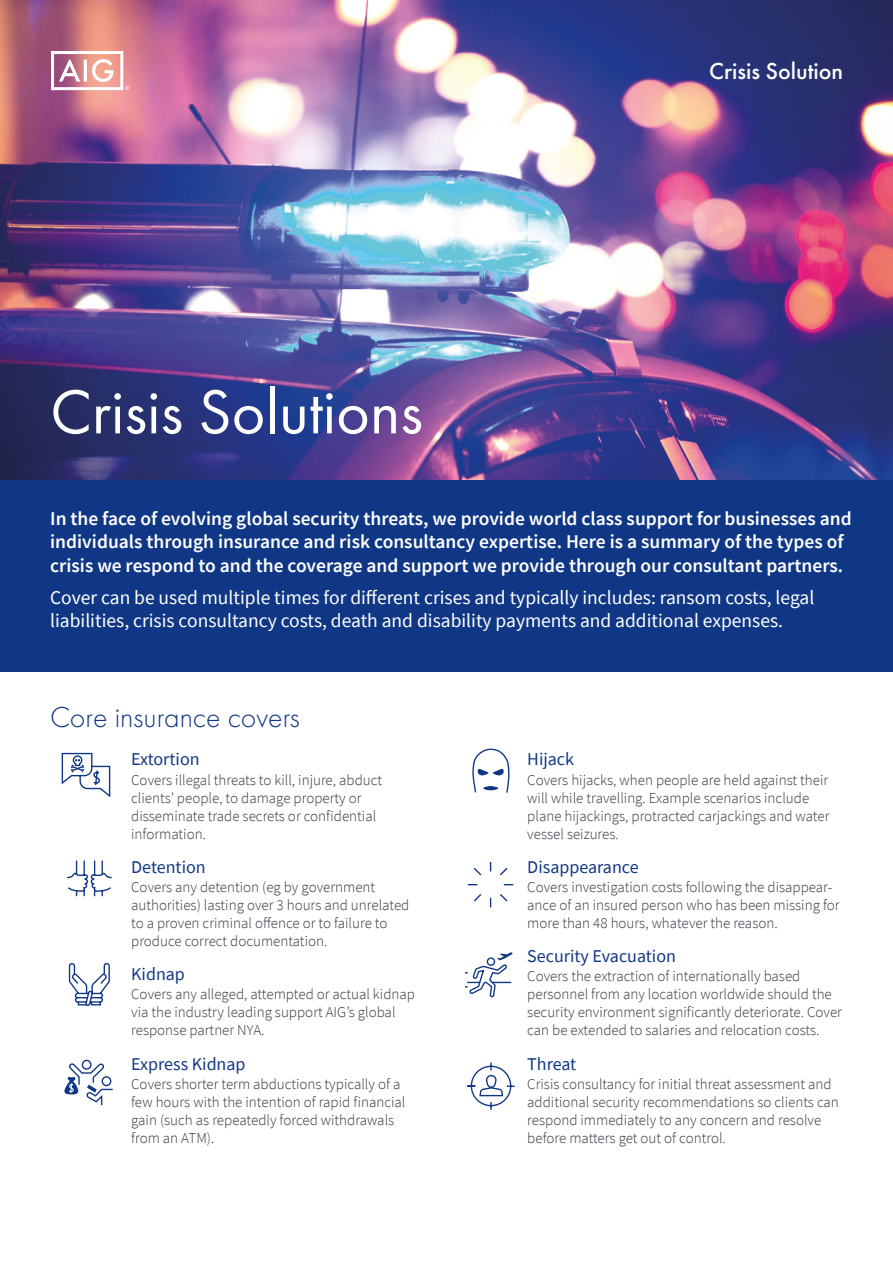
<style>
.page{position:relative;width:893px;height:1263px;background:#fff}
.page>*{position:absolute;margin:0;border:0;box-sizing:border-box;transform-origin:0 0}
.t1{font:64.5px "Futura PT";color:#fff}
.Headers{font:300 30px "Futura PT";color:#103785}
.t2{font:500 24px "Futura PT";color:#fff}
.t3{font:600 19.5px/23.4px "Source Sans Pro";color:#fff}
.t4{font:19.5px/23.4px "Source Sans Pro";color:#fff}
.Covers{font:18px "Source Sans Pro";color:#103785}
.Text{font:300 15px/18px "Source Sans Pro";color:#323640}
</style>
<div class="page">
<img style="left:0;top:0;width:893px;height:480px">
<svg style="left:51px;top:51px;width:78px;height:39px"></svg>
<div style="left:0;top:480px;width:893px;height:192px;background:#103785"></div>
<svg style="left:62px;top:752px;width:49px;height:46px"></svg>
<svg style="left:64px;top:1059px;width:49px;height:47px"></svg>
<svg style="left:67px;top:860px;width:45px;height:146px"></svg>
<svg style="left:473px;top:748px;width:36px;height:45px"></svg>
<svg style="left:467px;top:1062px;width:48px;height:48px"></svg>
<svg style="left:466px;top:862px;width:48px;height:136px"></svg>
<p class="t1" style="left:50px;top:374px;width:374px">Crisis Solutions</p>
<p class="t2" style="left:709px;top:56px;width:135px">Crisis Solution</p>
<p class="t3" style="left:50px;top:506px;width:803px">In the face of evolving global security threats, we provide world class support for businesses and individuals through insurance and risk consultancy expertise. Here is a summary of the types of crisis we respond to and the coverage and support we provide through our consultant partners.</p>
<p class="t4" style="left:50px;top:585px;width:766px">Cover can be used multiple times for different crises and typically includes: ransom costs, legal liabilities, crisis consultancy costs, death and disability payments and additional expenses.</p>
<p class="Headers" style="left:50px;top:700px;width:251px">Core insurance covers</p>
<p class="Covers" style="left:131px;top:748px;width:70px">Extortion</p>
<p class="Text" style="left:131px;top:770px;width:252px">Covers illegal threats to kill, injure, abduct clients’ people, to damage property or disseminate trade secrets or confidential information.</p>
<p class="Covers" style="left:131px;top:855px;width:76px">Detention</p>
<p class="Text" style="left:131px;top:878px;width:280px">Covers any detention (eg by government authorities) lasting over 3 hours and unrelated to a proven criminal offence or to failure to produce correct documentation.</p>
<p class="Covers" style="left:131px;top:963px;width:55px">Kidnap</p>
<p class="Text" style="left:131px;top:985px;width:285px">Covers any alleged, attempted or actual kidnap via the industry leading support AIG’s global response partner NYA.</p>
<p class="Covers" style="left:131px;top:1052px;width:116px">Express Kidnap</p>
<p class="Text" style="left:131px;top:1075px;width:276px">Covers shorter term abductions typically of a few hours with the intention of rapid financial gain (such as repeatedly forced withdrawals from an ATM).</p>
<p class="Covers" style="left:527px;top:748px;width:48px">Hijack</p>
<p class="Text" style="left:527px;top:770px;width:304px">Covers hijacks, when people are held against their will while travelling. Example scenarios include plane hijackings, protracted carjackings and water vessel seizures.</p>
<p class="Covers" style="left:527px;top:855px;width:113px">Disappearance</p>
<p class="Text" style="left:527px;top:878px;width:314px">Covers investigation costs following the disappear&shy;ance of an insured person who has been missing for more than 48 hours, whatever the reason.</p>
<p class="Covers" style="left:527px;top:945px;width:150px">Security Evacuation</p>
<p class="Text" style="left:527px;top:967px;width:316px">Covers the extraction of internationally based personnel from any location worldwide should the security environment significantly deteriorate. Cover can be extended to salaries and relocation costs.</p>
<p class="Covers" style="left:527px;top:1052px;width:51px">Threat</p>
<p class="Text" style="left:527px;top:1075px;width:313px">Crisis consultancy for initial threat assessment and additional security recommendations so clients can respond immediately to any concern and resolve before matters get out of control.</p>
</div>
